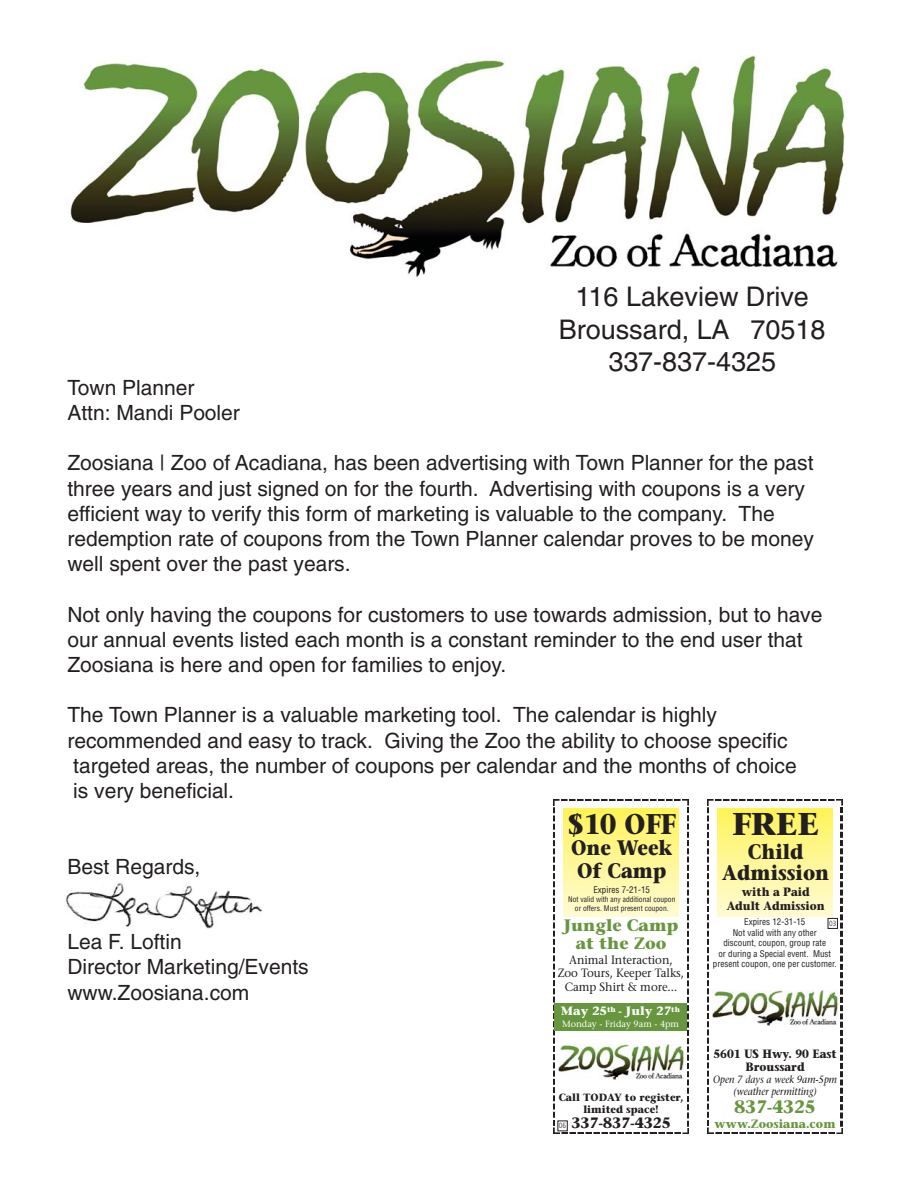
<style>
.page{position:relative;width:918px;height:1188px;background:#fff}
.page>*{position:absolute;margin:0;border:0;box-sizing:border-box;transform-origin:0 0}
.t1{font:700 31.5px "Stone Serif";color:#231f20}
.t2{font:700 28.5px "Stone Serif";color:#231f20;scale:.9 1}
.t3{font:27px/32.4px "Helvetica";color:#231f20;text-align:center}
.t4{font:21px/25.2px "Helvetica";color:#231f20}
.t5{font:700 21px/22.5px "Stone Serif";color:#231f20;scale:.9 1}
.t6{font:700 18px "Stone Serif";color:#67963f;scale:.95 1}
.t7{font:700 16.5px/18px "Stone Serif";color:#67963f;text-align:center}
.t8{font:700 15px "Stone Serif";color:#231f20;scale:.95 1}
.t9{font:12px/13.5px "Stone Serif";letter-spacing:-.005em;color:#231f20;text-align:center;scale:.95 1}
.t10{font:700 12px/13.5px "Stone Serif";color:#231f20;text-align:center;scale:.9 1}
.t11{font:700 12px "Stone Serif";color:#fff}
.t12{font:700 12px "Stone Serif";color:#67963f;scale:.95 1}
.t13{font:italic 10.5px/12px "Stone Serif";color:#231f20;text-align:center;scale:.9 1}
.t14{font:700 10.5px/12px "Stone Serif";color:#231f20;text-align:center;scale:.95 1}
.t15{font:condensed 9px/10.5px "Helvetica";color:#231f20;text-align:center}
.t16{font:9px "Stone Serif";color:#fff}
.t17{font:condensed 7.5px/9px "Helvetica";color:#231f20;text-align:center}
.t18{font:300 condensed 7.5px "Frutiger";color:#231f20}
</style>
<div class="page">
<img style="left:70px;top:56px;width:778px;height:221px">
<img style="left:558px;top:1044px;width:125px;height:36px">
<svg style="left:553px;top:799px;width:136px;height:7px"></svg>
<img style="left:687px;top:807px;width:2px;height:319px">
<svg style="left:553px;top:1126px;width:136px;height:8px"></svg>
<img style="left:553px;top:805px;width:2px;height:321px">
<div style="left:563px;top:809px;width:116px;height:107px;background:linear-gradient(to bottom,#fff359,#fffbd4)"></div>
<div style="left:557px;top:1121px;width:11px;height:10px;border:1px solid #231f20"></div>
<div style="left:555px;top:1003px;width:132px;height:28px;background:#67963f"></div>
<img style="left:712px;top:990px;width:125px;height:36px">
<div style="left:707px;top:799px;width:135px;height:335px;border:2px solid #fff"></div>
<svg style="left:707px;top:799px;width:135px;height:8px"></svg>
<img style="left:841px;top:807px;width:1px;height:319px">
<svg style="left:707px;top:1126px;width:135px;height:8px"></svg>
<img style="left:707px;top:805px;width:2px;height:321px">
<div style="left:717px;top:809px;width:116px;height:107px;background:linear-gradient(to bottom,#fff359,#fffbd4)"></div>
<div style="left:828px;top:918px;width:10px;height:11px;border:1px solid #231f20"></div>
<img style="left:65px;top:882px;width:197px;height:46px">
<p class="t3" style="left:559px;top:283px;width:268px">116 Lakeview Drive<br>Broussard, LA 70518<br>337-837-4325</p>
<p class="t4" style="left:68px;top:377px;width:174px">Town Planner<br>Attn: Mandi Pooler</p>
<p class="t4" style="left:68px;top:452px;width:748px">Zoosiana | Zoo of Acadiana, has been advertising with Town Planner for the past three years and just signed on for the fourth. Advertising with coupons is a very efficient way to verify this form of marketing is valuable to the company. The redemption rate of coupons from the Town Planner calendar proves to be money well spent over the past years.</p>
<p class="t4" style="left:68px;top:604px;width:756px">Not only having the coupons for customers to use towards admission, but to have our annual events listed each month is a constant reminder to the end user that<br>Zoosiana is here and open for families to enjoy.</p>
<p class="t4" style="left:68px;top:704px;width:731px">The Town Planner is a valuable marketing tool. The calendar is highly recommended and easy to track. Giving the Zoo the ability to choose specific targeted areas, the number of coupons per calendar and the months of choice is very beneficial.</p>
<p class="t4" style="left:68px;top:856px;width:134px">Best Regards,</p>
<p class="t4" style="left:68px;top:931px;width:243px">Lea F. Loftin<br>Director Marketing/Events www.Zoosiana.com</p>
<h2 class="t2" style="left:568px;top:813px;width:121px">$10 OFF</h2>
<p class="t5" style="left:571px;top:839px;width:114px">One Week<br>Of Camp</p>
<p class="t15" style="left:593px;top:885px;width:58px">Expires 7-21-15</p>
<p class="t17" style="left:568px;top:896px;width:109px">Not valid with any additional coupon or offers. Must present coupon.</p>
<p class="t7" style="left:564px;top:918px;width:116px">Jungle Camp at the Zoo</p>
<p class="t9" style="left:558px;top:954px;width:134px">Animal Interaction,<br>Zoo Tours, Keeper Talks,<br>Camp Shirt &amp; more...</p>
<p class="t11" style="left:561px;top:1006px;width:120px">May 25<sup>th</sup> - July 27<sup>th</sup></p>
<p class="t16" style="left:562px;top:1020px;width:119px">Monday - Friday 9am - 4pm</p>
<p class="t14" style="left:559px;top:1092px;width:133px">Call TODAY to register, limited space!</p>
<p class="t8" style="left:572px;top:1117px;width:106px">337-837-4325</p>
<p class="t18" style="left:559px;top:1123px;width:9px">06</p>
<h1 class="t1" style="left:732px;top:812px;width:88px">FREE</h1>
<p class="t5" style="left:722px;top:844px;width:121px;line-height:21px;text-align:center">Child<br>Admission</p>
<p class="t10" style="left:727px;top:886px;width:110px">with a Paid<br>Adult Admission</p>
<p class="t15" style="left:713px;top:917px;width:125px">Expires 12-31-15<br>Not valid with any other<br>discount, coupon, group rate<br>or during a Special event. Must present coupon, one per customer.</p>
<p class="t18" style="left:829px;top:920px;width:9px">03</p>
<p class="t10" style="left:713px;top:1048px;width:139px">5601 US Hwy. 90 East<br>Broussard</p>
<p class="t13" style="left:713px;top:1075px;width:139px">Open 7 days a week 9am-5pm (weather permitting)</p>
<p class="t6" style="left:735px;top:1100px;width:87px">837-4325</p>
<p class="t12" style="left:715px;top:1119px;width:129px">www.Zoosiana.com</p>
</div>
